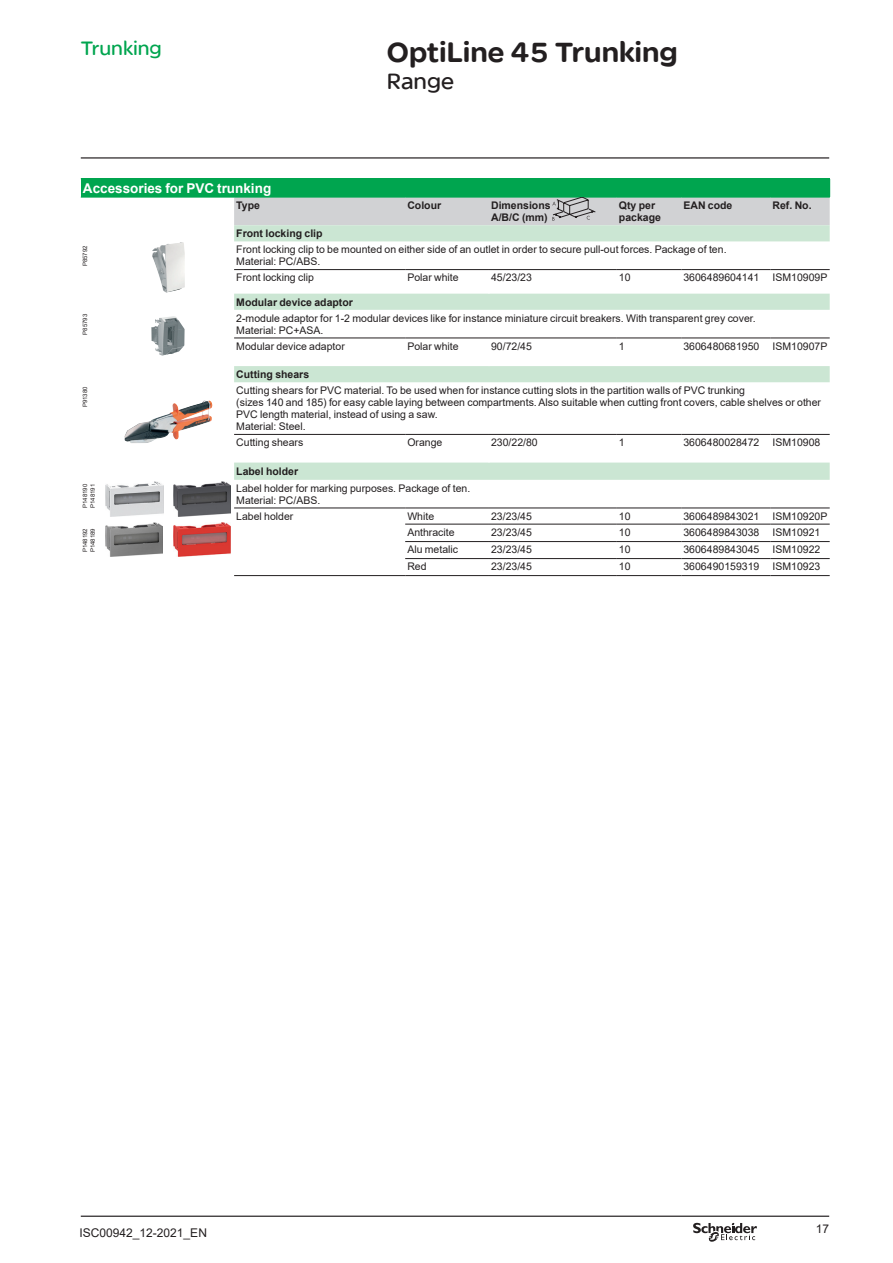
<style>
.page{position:relative;width:893px;height:1263px;background:#fff}
.page>*{position:absolute;margin:0;border:0;box-sizing:border-box;transform-origin:0 0}
._0_TitleLev1{font:700 30px "SE Optimist";color:#231f20}
._0_TitleLev2{font:24px "SE Optimist";color:#231f20}
.t1{font:21px "SE Optimist";color:#00a54f}
._1_Section_3_9__Whit{font:700 13.5px "Arial";color:#fff}
.t2{font:12px "Arial";color:#231f20}
._1_Text__7{font:10.5px/12px "Arial";color:#231f20}
._1_Section_5__7{font:700 10.5px "Arial";color:#231f20}
.Cell_ReferenceProduc{font:10.5px "Arial";color:#231f20}
.Picture_Number{font:6px/7.5px "Arial";color:#231f20}
</style>
<div class="page">
<hr style="left:81px;top:157px;width:748px;height:2px;background:#231f20">
<hr style="left:81px;top:1215px;width:748px;height:2px;background:#231f20">
<svg style="left:693px;top:1223px;width:64px;height:19px"></svg>
<div style="left:81px;top:179px;width:749px;height:18px;background:#00a54f"></div>
<svg style="left:110px;top:355px;width:720px;height:205px"></svg>
<svg style="left:234px;top:225px;width:596px;height:255px"></svg>
<hr style="left:234px;top:269px;width:171px;height:1px;background:#231f20">
<svg style="left:489px;top:270px;width:1px;height:24px"></svg>
<svg style="left:489px;top:339px;width:1px;height:27px"></svg>
<svg style="left:489px;top:435px;width:1px;height:28px"></svg>
<svg style="left:489px;top:509px;width:1px;height:51px"></svg>
<hr style="left:234px;top:338px;width:171px;height:1px;background:#231f20">
<hr style="left:405px;top:338px;width:84px;height:1px;background:#231f20">
<hr style="left:489px;top:338px;width:128px;height:1px;background:#231f20">
<hr style="left:617px;top:338px;width:64px;height:1px;background:#231f20">
<hr style="left:681px;top:338px;width:89px;height:1px;background:#231f20">
<hr style="left:770px;top:338px;width:60px;height:1px;background:#231f20">
<hr style="left:234px;top:434px;width:171px;height:1px;background:#231f20">
<hr style="left:405px;top:434px;width:84px;height:1px;background:#231f20">
<hr style="left:489px;top:434px;width:128px;height:1px;background:#231f20">
<hr style="left:617px;top:434px;width:64px;height:1px;background:#231f20">
<hr style="left:681px;top:434px;width:89px;height:1px;background:#231f20">
<hr style="left:770px;top:434px;width:60px;height:1px;background:#231f20">
<svg style="left:81px;top:197px;width:21px;height:1px"></svg>
<hr style="left:102px;top:197px;width:132px;height:1px;background:#00a54f">
<hr style="left:405px;top:269px;width:84px;height:1px;background:#231f20">
<hr style="left:489px;top:269px;width:128px;height:1px;background:#231f20">
<hr style="left:617px;top:269px;width:64px;height:1px;background:#231f20">
<hr style="left:681px;top:269px;width:89px;height:1px;background:#231f20">
<hr style="left:770px;top:269px;width:60px;height:1px;background:#231f20">
<hr style="left:234px;top:508px;width:171px;height:1px;background:#231f20">
<hr style="left:234px;top:575px;width:171px;height:1px;background:#231f20">
<hr style="left:405px;top:508px;width:84px;height:1px;background:#231f20">
<hr style="left:489px;top:508px;width:128px;height:1px;background:#231f20">
<hr style="left:617px;top:508px;width:64px;height:1px;background:#231f20">
<hr style="left:681px;top:508px;width:89px;height:1px;background:#231f20">
<hr style="left:770px;top:508px;width:60px;height:1px;background:#231f20">
<hr style="left:405px;top:524px;width:84px;height:1px;background:#231f20">
<hr style="left:489px;top:524px;width:128px;height:1px;background:#231f20">
<hr style="left:617px;top:524px;width:64px;height:1px;background:#231f20">
<hr style="left:405px;top:541px;width:84px;height:1px;background:#231f20">
<hr style="left:489px;top:541px;width:128px;height:1px;background:#231f20">
<hr style="left:617px;top:541px;width:64px;height:1px;background:#231f20">
<hr style="left:405px;top:558px;width:84px;height:1px;background:#231f20">
<hr style="left:489px;top:558px;width:128px;height:1px;background:#231f20">
<hr style="left:617px;top:558px;width:64px;height:1px;background:#231f20">
<hr style="left:405px;top:575px;width:84px;height:1px;background:#231f20">
<hr style="left:489px;top:575px;width:128px;height:1px;background:#231f20">
<hr style="left:617px;top:575px;width:64px;height:1px;background:#231f20">
<hr style="left:681px;top:524px;width:89px;height:1px;background:#231f20">
<hr style="left:770px;top:524px;width:60px;height:1px;background:#231f20">
<hr style="left:681px;top:541px;width:89px;height:1px;background:#231f20">
<hr style="left:770px;top:541px;width:60px;height:1px;background:#231f20">
<hr style="left:681px;top:558px;width:89px;height:1px;background:#231f20">
<hr style="left:770px;top:558px;width:60px;height:1px;background:#231f20">
<hr style="left:681px;top:575px;width:89px;height:1px;background:#231f20">
<hr style="left:770px;top:575px;width:60px;height:1px;background:#231f20">
<div style="left:234px;top:197px;width:596px;height:28px;background:#d1d2d4"></div>
<img style="left:152px;top:242px;width:33px;height:51px">
<img style="left:151px;top:316px;width:34px;height:39px">
<img style="left:124px;top:400px;width:89px;height:43px">
<img style="left:173px;top:482px;width:58px;height:34px">
<img style="left:105px;top:522px;width:58px;height:34px">
<img style="left:173px;top:522px;width:58px;height:34px">
<img style="left:105px;top:482px;width:59px;height:34px">
<h3 class="t1" style="left:81px;top:36px;width:83px">Trunking</h3>
<p class="_0_TitleLev1" style="left:387px;top:35px;width:292px">OptiLine 45 Trunking</p>
<p class="_0_TitleLev2" style="left:387px;top:68px;width:69px">Range</p>
<p class="_1_Section_3_9__Whit" style="left:83px;top:179px;width:190px">Accessories for PVC trunking</p>
<p class="_1_Section_5__7" style="left:236px;top:198px;width:25px">Type</p>
<p class="_1_Section_5__7" style="left:407px;top:198px;width:35px">Colour</p>
<p class="_1_Section_5__7" style="left:491px;top:198px;width:61px">Dimensions</p>
<p class="_1_Section_5__7" style="left:491px;top:210px;width:58px">A/B/C (mm)</p>
<p class="_1_Section_5__7" style="left:236px;top:226px;width:88px">Front locking clip</p>
<p class="_1_Section_5__7" style="left:619px;top:198px;width:38px">Qty per</p>
<p class="_1_Section_5__7" style="left:619px;top:210px;width:44px">package</p>
<p class="_1_Section_5__7" style="left:683px;top:198px;width:51px">EAN code</p>
<p class="_1_Section_5__7" style="left:772px;top:198px;width:41px">Ref. No.</p>
<p class="Picture_Number" style="left:81px;top:266px;width:22px;rotate:-90deg">P85792</p>
<p class="_1_Text__7" style="left:236px;top:244px;width:492px">Front locking clip to be mounted on either side of an outlet in order to secure pull-out forces. Package of ten.</p>
<p class="_1_Text__7" style="left:236px;top:256px;width:86px">Material: PC/ABS.</p>
<p class="_1_Text__7" style="left:236px;top:272px;width:79px">Front locking clip</p>
<p class="_1_Text__7" style="left:407px;top:272px;width:53px">Polar white</p>
<p class="_1_Text__7" style="left:491px;top:272px;width:42px">45/23/23</p>
<p class="_1_Text__7" style="left:619px;top:272px;width:13px">10</p>
<p class="_1_Text__7" style="left:683px;top:272px;width:77px">3606489604141</p>
<p class="Cell_ReferenceProduc" style="left:772px;top:271px;width:56px">ISM10909P</p>
<p class="_1_Section_5__7" style="left:236px;top:294px;width:118px">Modular device adaptor</p>
<p class="Picture_Number" style="left:81px;top:335px;width:22px;rotate:-90deg">P85793</p>
<p class="_1_Text__7" style="left:236px;top:312px;width:521px">2-module adaptor for 1-2 modular devices like for instance miniature circuit breakers. With transparent grey cover.</p>
<p class="_1_Text__7" style="left:236px;top:324px;width:89px">Material: PC+ASA.</p>
<p class="_1_Text__7" style="left:236px;top:340px;width:110px">Modular device adaptor</p>
<p class="_1_Text__7" style="left:407px;top:340px;width:53px">Polar white</p>
<p class="_1_Text__7" style="left:491px;top:340px;width:42px">90/72/45</p>
<p class="_1_Text__7" style="left:619px;top:340px;width:7px">1</p>
<p class="_1_Text__7" style="left:683px;top:340px;width:77px">3606480681950</p>
<p class="Cell_ReferenceProduc" style="left:772px;top:339px;width:56px">ISM10907P</p>
<p class="_1_Section_5__7" style="left:236px;top:367px;width:74px">Cutting shears</p>
<p class="Picture_Number" style="left:81px;top:407px;width:22px;rotate:-90deg">P91380</p>
<p class="_1_Text__7" style="left:236px;top:384px;width:586px">Cutting shears for PVC material. To be used when for instance cutting slots in the partition walls of PVC trunking<br>(sizes 140 and 185) for easy cable laying between compartments. Also suitable when cutting front covers, cable shelves or other<br>PVC length material, instead of using a saw.</p>
<p class="_1_Text__7" style="left:236px;top:420px;width:71px">Material: Steel.</p>
<p class="_1_Text__7" style="left:236px;top:437px;width:69px">Cutting shears</p>
<p class="_1_Text__7" style="left:407px;top:437px;width:37px">Orange</p>
<p class="_1_Text__7" style="left:491px;top:437px;width:48px">230/22/80</p>
<p class="_1_Text__7" style="left:619px;top:437px;width:7px">1</p>
<p class="_1_Text__7" style="left:683px;top:437px;width:77px">3606480028472</p>
<p class="Cell_ReferenceProduc" style="left:772px;top:435px;width:49px">ISM10908</p>
<p class="_1_Section_5__7" style="left:236px;top:464px;width:63px">Label holder</p>
<p class="Picture_Number" style="left:81px;top:508px;width:26px;rotate:-90deg">P148190</p>
<p class="Picture_Number" style="left:89px;top:508px;width:26px;rotate:-90deg">P148191</p>
<p class="_1_Text__7" style="left:236px;top:482px;width:236px">Label holder for marking purposes. Package of ten.</p>
<p class="_1_Text__7" style="left:236px;top:494px;width:86px">Material: PC/ABS.</p>
<p class="_1_Text__7" style="left:236px;top:510px;width:59px">Label holder</p>
<p class="_1_Text__7" style="left:407px;top:510px;width:28px">White</p>
<p class="_1_Text__7" style="left:491px;top:510px;width:42px">23/23/45</p>
<p class="_1_Text__7" style="left:619px;top:510px;width:13px">10</p>
<p class="_1_Text__7" style="left:683px;top:510px;width:77px">3606489843021</p>
<p class="Cell_ReferenceProduc" style="left:772px;top:509px;width:56px">ISM10920P</p>
<p class="Picture_Number" style="left:81px;top:552px;width:26px;rotate:-90deg">P148192<br>P148189</p>
<p class="_1_Text__7" style="left:407px;top:526px;width:49px">Anthracite</p>
<p class="_1_Text__7" style="left:491px;top:526px;width:42px">23/23/45</p>
<p class="_1_Text__7" style="left:619px;top:526px;width:13px">10</p>
<p class="_1_Text__7" style="left:683px;top:526px;width:77px">3606489843038</p>
<p class="Cell_ReferenceProduc" style="left:772px;top:525px;width:49px">ISM10921</p>
<p class="_1_Text__7" style="left:407px;top:544px;width:52px">Alu metalic</p>
<p class="_1_Text__7" style="left:491px;top:544px;width:42px">23/23/45</p>
<p class="_1_Text__7" style="left:619px;top:544px;width:13px">10</p>
<p class="_1_Text__7" style="left:683px;top:544px;width:77px">3606489843045</p>
<p class="Cell_ReferenceProduc" style="left:772px;top:542px;width:49px">ISM10922</p>
<p class="_1_Text__7" style="left:407px;top:561px;width:21px">Red</p>
<p class="_1_Text__7" style="left:491px;top:561px;width:42px">23/23/45</p>
<p class="_1_Text__7" style="left:619px;top:561px;width:13px">10</p>
<p class="_1_Text__7" style="left:683px;top:561px;width:77px">3606490159319</p>
<p class="Cell_ReferenceProduc" style="left:772px;top:559px;width:49px">ISM10923</p>
<p class="t2" style="left:80px;top:1225px;width:129px">ISC00942_12-2021_EN</p>
<p class="t2" style="left:816px;top:1220px;width:15px">17</p>
</div>
